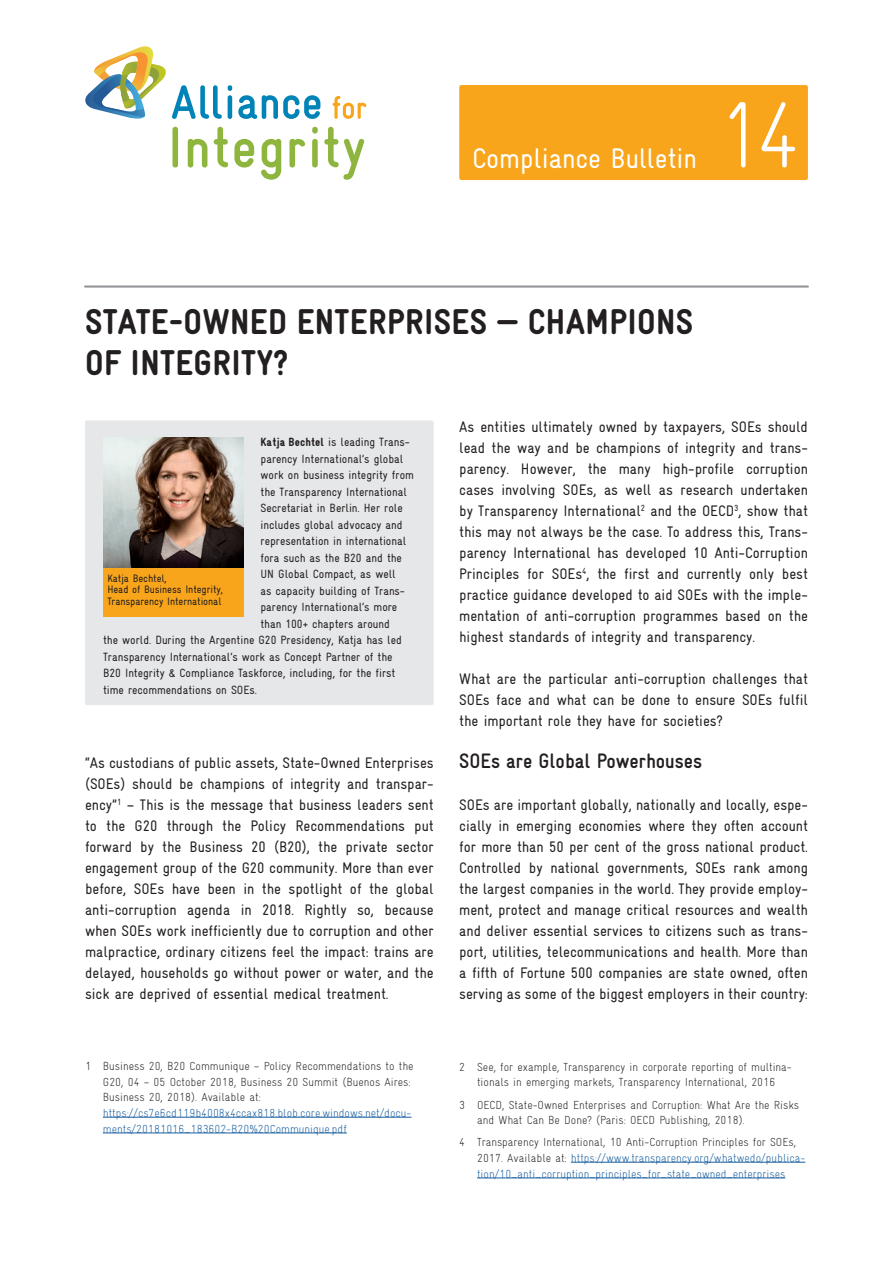
<style>
.page{position:relative;width:893px;height:1263px;background:#fff}
.page>*{position:absolute;margin:0;border:0;box-sizing:border-box;transform-origin:0 0}
.t1{font:300 condensed 93px "Gravur";color:#fff}
.t2{font:900 condensed 36px/40.5px "Gravur";letter-spacing:.01em;color:#231f20}
.t3{font:condensed 28.5px "Gravur";letter-spacing:-.005em;color:#fff}
.t4{font:700 condensed 21px "Gravur";color:#231f20}
.t5{font:condensed 15.3px/21px "Gravur";color:#231f20;text-align:justify}
.t6{font:condensed 12px "Gravur";color:#231f20}
.t7{font:300 condensed 11.7px/15.8px "Gravur";color:#231f20}
.t8{font:300 condensed 11.7px/15.8px "Gravur";color:#175d9e}
.t9{font:condensed 10.8px/11.4px "Gravur";letter-spacing:-.005em;color:#231f20}
.s1{font-weight:900}
.s2{color:#231f20}
</style>
<div class="page">
<hr style="left:103px;top:1117px;width:308px;height:1px;background:#175d9e">
<hr style="left:103px;top:1133px;width:244px;height:1px;background:#175d9e">
<hr style="left:571px;top:1162px;width:234px;height:1px;background:#175d9e">
<hr style="left:477px;top:1178px;width:308px;height:1px;background:#175d9e">
<div style="left:85px;top:420px;width:349px;height:285px;background:#e6e7e9;border-radius:2px"></div>
<svg style="left:333px;top:96px;width:33px;height:23px"></svg>
<div style="left:172px;top:127px;width:6px;height:40px;background:#8eb63e;border-radius:3px"></div>
<svg style="left:188px;top:139px;width:19px;height:28px"></svg>
<svg style="left:214px;top:127px;width:14px;height:40px"></svg>
<svg style="left:234px;top:139px;width:20px;height:28px"></svg>
<svg style="left:261px;top:139px;width:20px;height:41px"></svg>
<svg style="left:289px;top:139px;width:16px;height:28px"></svg>
<svg style="left:312px;top:127px;width:6px;height:40px"></svg>
<svg style="left:324px;top:127px;width:40px;height:53px"></svg>
<svg style="left:228px;top:85px;width:4px;height:34px"></svg>
<svg style="left:238px;top:95px;width:82px;height:24px"></svg>
<svg style="left:85px;top:46px;width:137px;height:73px"></svg>
<div style="left:459px;top:85px;width:349px;height:95px;background:#f9a51b;border-radius:2px"></div>
<hr style="left:85px;top:285px;width:723px;height:3px;background:#939598">
<img style="left:103px;top:437px;width:140px;height:131px">
<div style="left:103px;top:568px;width:140px;height:49px;background:#f9a51b"></div>
<h3 class="t3" style="left:472px;top:143px;width:226px">Compliance Bulletin</h3>
<h1 class="t1" style="left:715px;top:83px;width:88px">14</h1>
<h2 class="t2" style="left:85px;top:302px;width:610px">STATE-OWNED ENTERPRISES — CHAMPIONS<br>OF INTEGRITY?</h2>
<p class="t6" style="left:261px;top:436px;width:151px"><span class="s1">Katja Bechtel</span> is leading Trans-</p>
<p class="t6" style="left:261px;top:452px;width:144px">parency International’s global</p>
<p class="t6" style="left:261px;top:469px;width:155px">work on business integrity from</p>
<p class="t6" style="left:261px;top:485px;width:148px">the Transparency International</p>
<p class="t6" style="left:261px;top:502px;width:144px">Secretariat in Berlin. Her role</p>
<p class="t6" style="left:261px;top:518px;width:144px">includes global advocacy and</p>
<p class="t6" style="left:261px;top:535px;width:147px">representation in international</p>
<p class="t6" style="left:261px;top:551px;width:143px">fora such as the B20 and the</p>
<p class="t6" style="left:261px;top:568px;width:136px">UN Global Compact, as well</p>
<p class="t6" style="left:260px;top:584px;width:146px">as capacity building of Trans-</p>
<p class="t6" style="left:260px;top:601px;width:138px">parency International’s more</p>
<p class="t6" style="left:260px;top:617px;width:131px">than 100+ chapters around</p>
<p class="t6" style="left:103px;top:634px;width:300px">the world. During the Argentine G20 Presidency, Katja has led</p>
<p class="t6" style="left:103px;top:650px;width:291px">Transparency International’s work as Concept Partner of the</p>
<p class="t6" style="left:103px;top:667px;width:294px">B20 Integrity &amp; Compliance Taskforce, including, for the first</p>
<p class="t6" style="left:103px;top:683px;width:155px">time recommendations on SOEs.</p>
<p class="t9" style="left:107px;top:572px;width:117px">Katja Bechtel,<br>Head of Business Integrity,<br>Transparency International</p>
<p class="t5" style="left:85px;top:752px;width:350px">“As custodians of public assets, State-Owned Enterprises (SOEs) should be champions of integrity and transpar&shy;ency”<sup>1</sup> – This is the message that business leaders sent to the G20 through the Policy Recommendations put forward by the Business 20 (B20), the private sector engagement group of the G20 community. More than ever before, SOEs have been in the spotlight of the global anti-corruption agenda in 2018. Rightly so, because when SOEs work inefficiently due to corruption and other malpractice, ordinary citizens feel the impact: trains are delayed, households go without power or water, and the sick are deprived of essential medical treatment.</p>
<p class="t7" style="left:103px;top:1058px;width:312px;text-indent:-18px">1 Business 20, B20 Communique – Policy Recommendations to the<br>G20, 04 – 05 October 2018, Business 20 Summit (Buenos Aires:<br>Business 20, 2018). Available at:</p>
<p class="t8" style="left:103px;top:1105px;width:310px">https://cs7e6cd119b4008x4ccax818.blob.core.windows.net/docu&shy;ments/20181016_183602-B20%20Communique.pdf</p>
<p class="t5" style="left:459px;top:416px;width:350px">As entities ultimately owned by taxpayers, SOEs should lead the way and be champions of integrity and trans&shy;parency. However, the many high-profile corruption cases involving SOEs, as well as research undertaken by Transparency International<sup>2</sup> and the OECD<sup>3</sup>, show that this may not always be the case. To address this, Trans&shy;parency International has developed 10 Anti-Corruption Principles for SOEs<sup>4</sup>, the first and currently only best practice guidance developed to aid SOEs with the imple&shy;mentation of anti-corruption programmes based on the highest standards of integrity and transparency.</p>
<p class="t5" style="left:459px;top:668px;width:350px">What are the particular anti-corruption challenges that SOEs face and what can be done to ensure SOEs fulfil the important role they have for societies?</p>
<h3 class="t4" style="left:459px;top:749px;width:244px">SOEs are Global Powerhouses</h3>
<p class="t5" style="left:459px;top:794px;width:350px">SOEs are important globally, nationally and locally, espe&shy;cially in emerging economies where they often account for more than 50 per cent of the gross national product.<br>Controlled by national governments, SOEs rank among the largest companies in the world. They provide employ&shy;ment, protect and manage critical resources and wealth and deliver essential services to citizens such as trans&shy;port, utilities, telecommunications and health. More than a fifth of Fortune 500 companies are state owned, often serving as some of the biggest employers in their country:</p>
<p class="t7" style="left:459px;top:1059px;width:334px;text-align:center">2 See, for example, Transparency in corporate reporting of multina&shy;tionals in emerging markets, Transparency International, 2016</p>
<p class="t7" style="left:477px;top:1097px;width:324px;text-indent:-18px">3 OECD, State-Owned Enterprises and Corruption: What Are the Risks and What Can Be Done? (Paris: OECD Publishing, 2018).</p>
<p class="t8" style="left:477px;top:1134px;width:330px;text-indent:-18px"><span class="s2">4 Transparency International, 10 Anti-Corruption Principles for SOEs,<br>2017. Available at:</span> https://www.transparency.org/whatwedo/publica&shy;tion/10_anti_corruption_principles_for_state_owned_enterprises</p>
</div>
